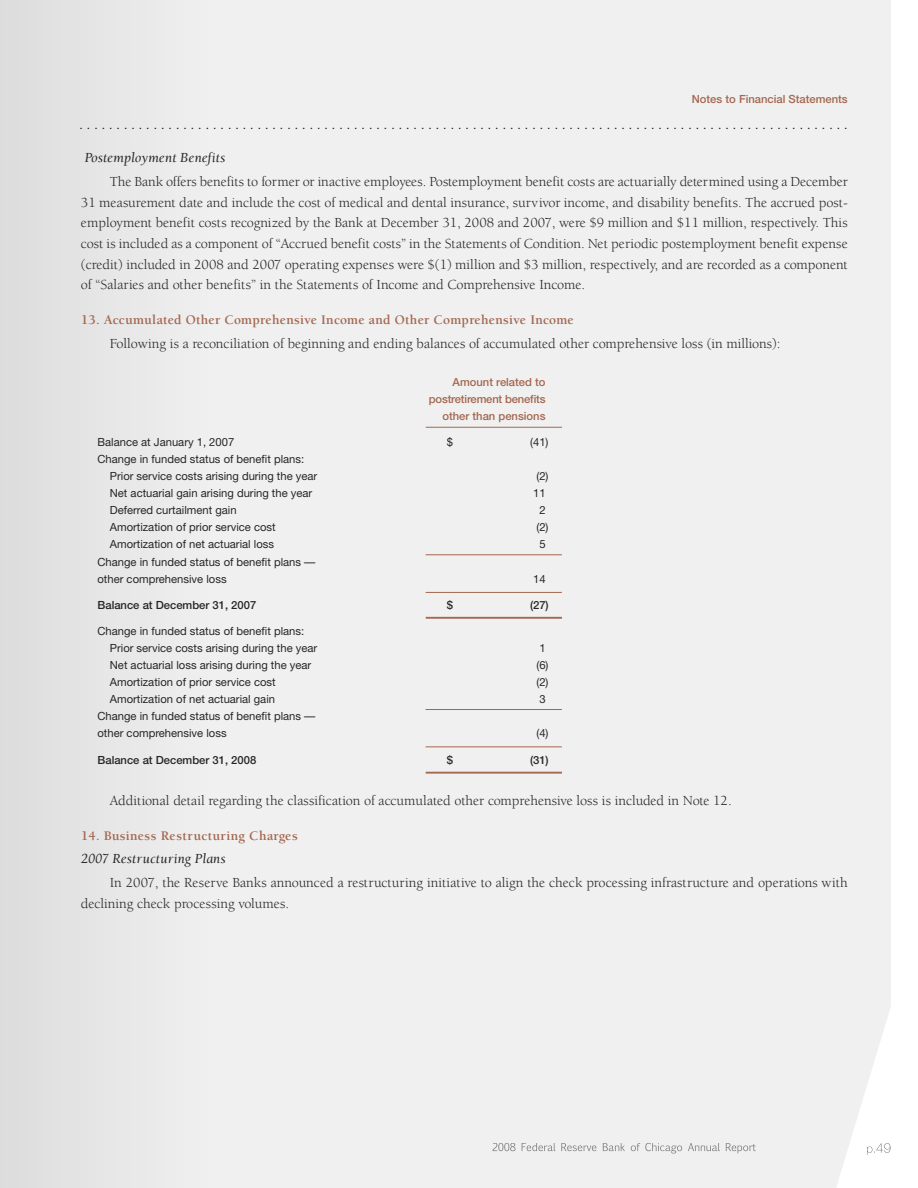
<style>
.page{position:relative;width:918px;height:1188px;background:#fff}
.page>*{position:absolute;margin:0;border:0;box-sizing:border-box;transform-origin:0 0}
.t1{font:14.25px/20.7px "Berkeley";color:#272627;text-align:justify}
.t2{font:italic 14.25px "Berkeley";color:#272627}
.t3{font:13.5px "Times";color:#272627}
.t4{font:700 13.5px "Berkeley";letter-spacing:.02em;color:#a4674f}
.t5{font:11.25px/17.1px "Helvetica Neue";color:#272627}
.t6{font:500 11.25px/17.1px "Helvetica Neue";color:#a4674f;text-align:right}
.t7{font:500 11.25px "Helvetica Neue";color:#272627}
</style>
<div class="page">
<div style="left:216px;top:0;width:675px;height:1188px;background:#f0f0f0"></div>
<svg style="left:837px;top:1008px;width:54px;height:180px"></svg>
<svg style="left:493px;top:1143px;width:33px;height:8px"></svg>
<hr style="left:426px;top:427px;width:136px;height:1px;background:#a4674f">
<hr style="left:426px;top:617px;width:136px;height:2px;background:#a4674f">
<hr style="left:426px;top:772px;width:136px;height:2px;background:#a4674f">
<hr style="left:426px;top:747px;width:136px;height:1px;background:#a4674f">
<hr style="left:426px;top:709px;width:136px;height:1px;background:#a4674f">
<hr style="left:426px;top:554px;width:136px;height:1px;background:#a4674f">
<hr style="left:426px;top:592px;width:136px;height:1px;background:#a4674f">
<p class="t6" style="left:692px;top:91px;width:158px">Notes to Financial Statements</p>
<p class="t3" style="left:80px;top:120px;width:770px">........................................................................................................</p>
<p class="t2" style="left:85px;top:152px;width:142px">Postemployment Benefits</p>
<p class="t1" style="left:81px;top:172px;width:768px;text-indent:29px">The Bank offers benefits to former or inactive employees. Postemployment benefit costs are actuarially determined using a December 31 measurement date and include the cost of medical and dental insurance, survivor income, and disability benefits. The accrued post&shy;employment benefit costs recognized by the Bank at December 31, 2008 and 2007, were $9 million and $11 million, respectively. This cost is included as a component of “Accrued benefit costs” in the Statements of Condition. Net periodic postemployment benefit expense (credit) included in 2008 and 2007 operating expenses were $(1) million and $3 million, respectively, and are recorded as a component of “Salaries and other benefits” in the Statements of Income and Comprehensive Income.</p>
<p class="t4" style="left:81px;top:315px;width:494px">13. Accumulated Other Comprehensive Income and Other Comprehensive Income</p>
<p class="t1" style="left:110px;top:334px;width:672px">Following is a reconciliation of beginning and ending balances of accumulated other comprehensive loss (in millions):</p>
<p class="t6" style="left:429px;top:374px;width:118px">Amount related to postretirement benefits other than pensions</p>
<p class="t5" style="left:98px;top:434px;width:138px">Balance at January 1, 2007</p>
<p class="t5" style="left:447px;top:434px;width:8px">$</p>
<p class="t5" style="left:530px;top:434px;width:20px">(41)</p>
<p class="t5" style="left:110px;top:452px;width:209px;text-indent:-12px">Change in funded status of benefit plans:<br>Prior service costs arising during the year</p>
<p class="t5" style="left:536px;top:469px;width:14px">(2)</p>
<p class="t5" style="left:110px;top:486px;width:204px">Net actuarial gain arising during the year</p>
<p class="t5" style="left:533px;top:486px;width:14px">11</p>
<p class="t5" style="left:110px;top:503px;width:128px">Deferred curtailment gain</p>
<p class="t5" style="left:539px;top:503px;width:8px">2</p>
<p class="t5" style="left:110px;top:520px;width:167px">Amortization of prior service cost</p>
<p class="t5" style="left:536px;top:520px;width:14px">(2)</p>
<p class="t5" style="left:110px;top:537px;width:166px">Amortization of net actuarial loss</p>
<p class="t5" style="left:539px;top:537px;width:8px">5</p>
<p class="t5" style="left:98px;top:554px;width:220px">Change in funded status of benefit plans — other comprehensive loss</p>
<p class="t5" style="left:533px;top:571px;width:14px">14</p>
<p class="t7" style="left:98px;top:601px;width:160px">Balance at December 31, 2007</p>
<p class="t7" style="left:447px;top:601px;width:8px">$</p>
<p class="t7" style="left:530px;top:601px;width:20px">(27)</p>
<p class="t5" style="left:110px;top:623px;width:209px;text-indent:-12px">Change in funded status of benefit plans:<br>Prior service costs arising during the year</p>
<p class="t5" style="left:539px;top:641px;width:8px">1</p>
<p class="t5" style="left:110px;top:658px;width:203px">Net actuarial loss arising during the year</p>
<p class="t5" style="left:536px;top:658px;width:14px">(6)</p>
<p class="t5" style="left:110px;top:675px;width:167px">Amortization of prior service cost</p>
<p class="t5" style="left:536px;top:675px;width:14px">(2)</p>
<p class="t5" style="left:110px;top:692px;width:167px">Amortization of net actuarial gain</p>
<p class="t5" style="left:539px;top:692px;width:8px">3</p>
<p class="t5" style="left:98px;top:709px;width:220px">Change in funded status of benefit plans — other comprehensive loss</p>
<p class="t5" style="left:536px;top:726px;width:14px">(4)</p>
<p class="t7" style="left:98px;top:756px;width:160px">Balance at December 31, 2008</p>
<p class="t7" style="left:447px;top:756px;width:8px">$</p>
<p class="t7" style="left:530px;top:756px;width:20px">(31)</p>
<p class="t1" style="left:110px;top:791px;width:623px">Additional detail regarding the classification of accumulated other comprehensive loss is included in Note 12.</p>
<p class="t4" style="left:81px;top:830px;width:218px">14. Business Restructuring Charges</p>
<p class="t2" style="left:81px;top:853px;width:146px">2007 Restructuring Plans</p>
<p class="t1" style="left:81px;top:873px;width:768px;text-indent:29px">In 2007, the Reserve Banks announced a restructuring initiative to align the check processing infrastructure and operations with declining check processing volumes.</p>
</div>
